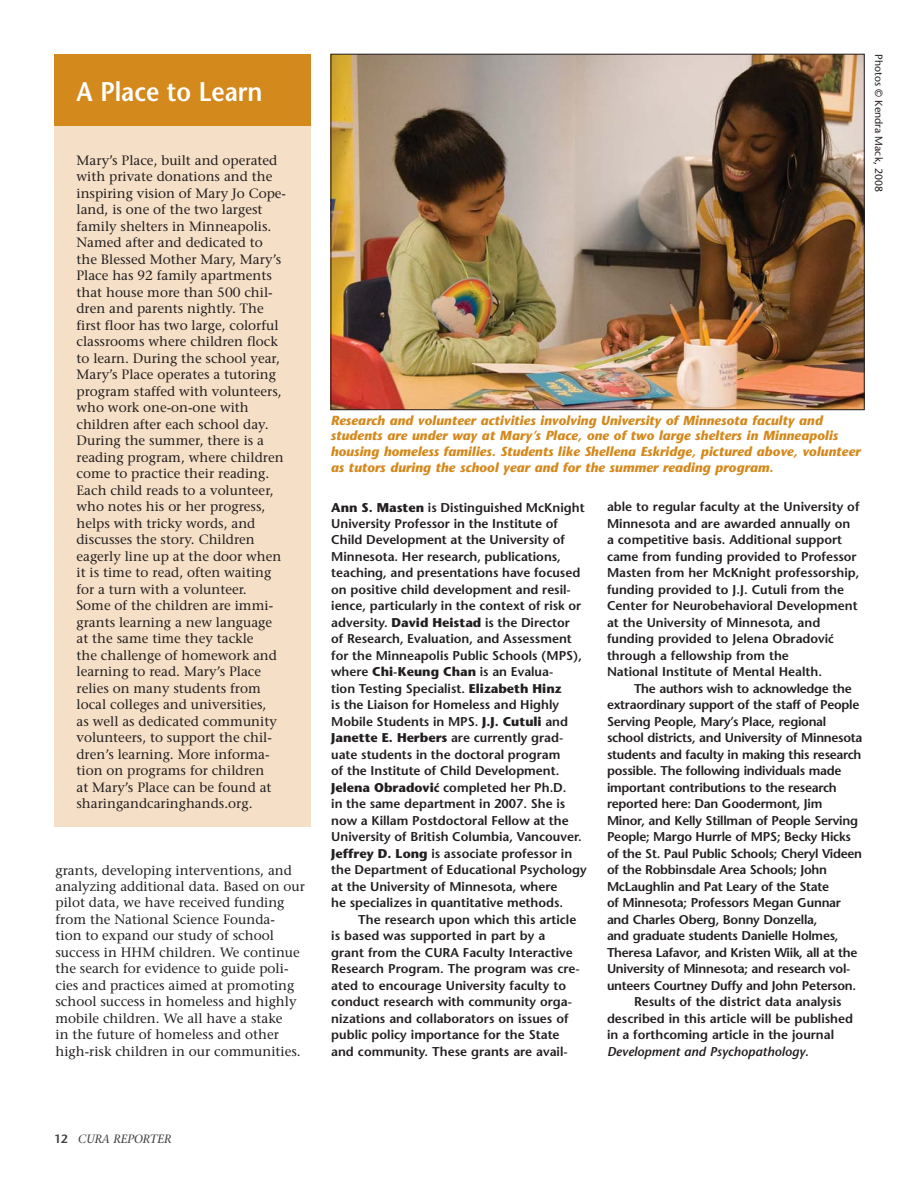
<style>
.page{position:relative;width:918px;height:1188px;background:#fff}
.page>*{position:absolute;margin:0;border:0;box-sizing:border-box;transform-origin:0 0}
.t1{font:600 27px "Stone Sans";color:#fff;scale:.9 1}
.t2{font:13.5px/16.5px "Stone Serif";color:#231f20}
.t3{font:italic 700 13.2px/15.8px "Stone Sans";color:#d4891c}
.t4{font:600 12.75px/16.5px "Stone Sans";color:#231f20}
.t5{font:600 12.75px "Stone Sans";letter-spacing:-.02em;color:#231f20}
.t6{font:italic 600 12.75px "Stone Sans";color:#231f20}
.t7{font:italic 12px "Stone Serif";letter-spacing:-.015em;color:#404041}
.t8{font:10.5px "Stone Sans";color:#231f20}
.s1{font-weight:700}
.s2{font-family:"Myriad Pro";font-weight:700}
.s3{font-family:"Myriad Pro"}
.s4{font-style:normal}
.s5{font-family:"Stone Sans";font-weight:600;font-style:normal}
</style>
<div class="page">
<div style="left:54px;top:123px;width:256px;height:703px;background:#f5dfc6"></div>
<div style="left:54px;top:54px;width:256px;height:72px;background:#d4891c"></div>
<img style="left:333px;top:56px;width:529px;height:352px">
<h1 class="t1" style="left:76px;top:81px;width:208px">A Place to Learn</h1>
<p class="t2" style="left:76px;top:153px;width:211px">Mary’s Place, built and operated with private donations and the inspiring vision of Mary Jo Cope&shy;land, is one of the two largest family shelters in Minneapolis.<br>Named after and dedicated to the Blessed Mother Mary, Mary’s<br>Place has 92 family apartments that house more than 500 chil&shy;dren and parents nightly. The first floor has two large, colorful classrooms where children flock to learn. During the school year,<br>Mary’s Place operates a tutoring program staffed with volunteers, who work one-on-one with children after each school day.<br>During the summer, there is a reading program, where children come to practice their reading.<br>Each child reads to a volunteer, who notes his or her progress, helps with tricky words, and discusses the story. Children eagerly line up at the door when it is time to read, often waiting for a turn with a volunteer.<br>Some of the children are immi&shy;grants learning a new language at the same time they tackle<br>the challenge of homework and learning to read. Mary’s Place relies on many students from local colleges and universities,<br>as well as dedicated community volunteers, to support the chil&shy;dren’s learning. More informa&shy;tion on programs for children<br>at Mary’s Place can be found at sharingandcaringhands.org.</p>
<p class="t2" style="left:56px;top:863px;width:251px">grants, developing interventions, and analyzing additional data. Based on our pilot data, we have received funding from the National Science Founda-<br>tion to expand our study of school success in HHM children. We continue the search for evidence to guide poli&shy;cies and practices aimed at promoting school success in homeless and highly mobile children. We all have a stake<br>in the future of homeless and other high-risk children in our communities.</p>
<p class="t8" style="left:883px;top:54px;width:139px;rotate:90deg">Photos © Kendra Mack, 2008</p>
<p class="t3" style="left:331px;top:414px;width:531px">Research and volunteer activities involving University of Minnesota faculty and students are under way at Mary’s Place, one of two large shelters in Minneapolis housing homeless families. Students like Shellena Eskridge, pictured above, volunteer as tutors during the school year and for the summer reading program.</p>
<p class="t4" style="left:331px;top:500px;width:257px"><span class="s1">Ann S. Masten</span> is Distinguished McKnight University Professor in the Institute of Child Development at the University of Minnesota. Her research, publications, teaching, and presentations have focused on positive child development and resil&shy;ience, particularly in the context of risk or adversity. <span class="s1">David Heistad</span> is the Director<br>of Research, Evaluation, and Assessment for the Minneapolis Public Schools (MPS), where <span class="s1">Chi-Keung Chan</span> is an Evalua-<br>tion Testing Specialist. <span class="s1">Elizabeth Hinz<br></span>is the Liaison for Homeless and Highly Mobile Students in MPS. <span class="s1">J.J. Cutuli</span> and <span class="s1">Janette E. Herbers</span> are currently grad&shy;uate students in the doctoral program<br>of the Institute of Child Development.<br><span class="s1">Jelena Obradovi</span><span class="s2">ć</span> completed her Ph.D.<br>in the same department in 2007. She is now a Killam Postdoctoral Fellow at the University of British Columbia, Vancouver.<br><span class="s1">Jeffrey D. Long</span> is associate professor in the Department of Educational Psychology at the University of Minnesota, where<br>he specializes in quantitative methods.</p>
<p class="t4" style="left:331px;top:913px;width:250px;text-indent:27px">The research upon which this article is based was supported in part by a grant from the CURA Faculty Interactive Research Program. The program was cre&shy;ated to encourage University faculty to conduct research with community orga&shy;nizations and collaborators on issues of public policy importance for the State and community. These grants are avail-</p>
<p class="t4" style="left:607px;top:500px;width:254px">able to regular faculty at the University of Minnesota and are awarded annually on a competitive basis. Additional support came from funding provided to Professor Masten from her McKnight professorship, funding provided to J.J. Cutuli from the Center for Neurobehavioral Development at the University of Minnesota, and funding provided to Jelena Obradovi<span class="s3">ć </span>through a fellowship from the<br>National Institute of Mental Health.</p>
<p class="t5" style="left:634px;top:684px;width:219px">The authors wish to acknowledge the</p>
<p class="t5" style="left:607px;top:700px;width:254px">extraordinary support of the staff of People</p>
<p class="t5" style="left:607px;top:717px;width:221px">Serving People, Mary’s Place, regional</p>
<p class="t5" style="left:607px;top:733px;width:257px">school districts, and University of Minnesota</p>
<p class="t5" style="left:607px;top:750px;width:256px">students and faculty in making this research</p>
<p class="t5" style="left:607px;top:766px;width:236px">possible. The following individuals made</p>
<p class="t5" style="left:607px;top:783px;width:231px">important contributions to the research</p>
<p class="t5" style="left:607px;top:799px;width:217px">reported here: Dan Goodermont, Jim</p>
<p class="t5" style="left:607px;top:816px;width:253px">Minor, and Kelly Stillman of People Serving</p>
<p class="t5" style="left:607px;top:832px;width:245px">People; Margo Hurrle of MPS; Becky Hicks</p>
<p class="t5" style="left:607px;top:849px;width:257px">of the St. Paul Public Schools; Cheryl Videen</p>
<p class="t5" style="left:607px;top:865px;width:222px">of the Robbinsdale Area Schools; John</p>
<p class="t5" style="left:607px;top:882px;width:224px">McLaughlin and Pat Leary of the State</p>
<p class="t5" style="left:607px;top:898px;width:236px">of Minnesota; Professors Megan Gunnar</p>
<p class="t5" style="left:607px;top:915px;width:212px">and Charles Oberg, Bonny Donzella,</p>
<p class="t5" style="left:607px;top:931px;width:233px">and graduate students Danielle Holmes,</p>
<p class="t5" style="left:607px;top:948px;width:252px">Theresa Lafavor, and Kristen Wiik, all at the</p>
<p class="t5" style="left:607px;top:964px;width:245px">University of Minnesota; and research vol-</p>
<p class="t5" style="left:607px;top:981px;width:251px">unteers Courtney Duffy and John Peterson.</p>
<p class="t4" style="left:634px;top:995px;width:209px">Results of the district data analysis</p>
<p class="t4" style="left:607px;top:1012px;width:248px">described in this article will be published</p>
<p class="t4" style="left:607px;top:1028px;width:229px">in a forthcoming article in the journal</p>
<p class="t6" style="left:607px;top:1047px;width:203px">Development and Psychopathology<span class="s4">.</span></p>
<p class="t7" style="left:54px;top:1134px;width:119px"><span class="s5">12</span> CURA REPORTER</p>
</div>
